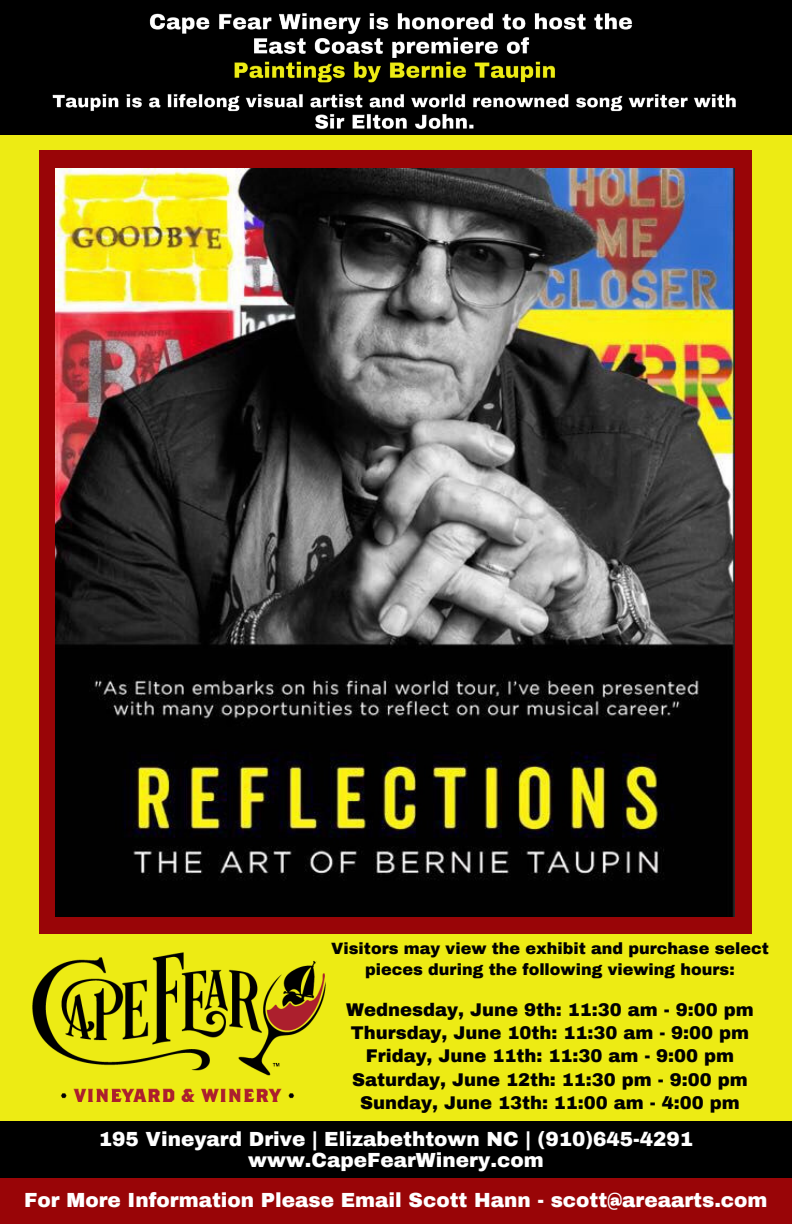
<style>
.page{position:relative;width:792px;height:1224px;background:#edeb14}
.page>*{position:absolute;margin:0;border:0;box-sizing:border-box;transform-origin:0 0}
.t1{font:900 20px "Archivo";color:#fff}
.t2{font:900 18px "Archivo";color:#000}
.t3{font:900 16px/21px "Archivo";color:#000;text-align:center}
</style>
<div class="page">
<img style="left:33px;top:953px;width:292px;height:148px">
<div style="left:0;top:1122px;width:792px;height:102px;background:#000"></div>
<div style="left:0;top:0;width:792px;height:135px;background:#000"></div>
<div style="left:39px;top:150px;width:713px;height:784px;background:#990507"></div>
<img style="left:55px;top:168px;width:680px;height:749px">
<div style="left:0;top:1178px;width:792px;height:46px;background:#990507"></div>
<img style="left:52px;top:13px;width:684px;height:116px">
<p class="t3" style="left:331px;top:938px;width:439px">Visitors may view the exhibit and purchase select pieces during the following viewing hours:</p>
<p class="t2" style="left:346px;top:1000px;width:409px">Wednesday, June 9th: 11:30 am - 9:00 pm</p>
<p class="t2" style="left:351px;top:1023px;width:400px">Thursday, June 10th: 11:30 am - 9:00 pm</p>
<p class="t2" style="left:366px;top:1047px;width:370px">Friday, June 11th: 11:30 am - 9:00 pm</p>
<p class="t2" style="left:352px;top:1070px;width:397px">Saturday, June 12th: 11:30 pm - 9:00 pm</p>
<p class="t2" style="left:360px;top:1093px;width:381px">Sunday, June 13th: 11:00 am - 4:00 pm</p>
<p class="t1" style="left:99px;top:1128px;width:596px">195 Vineyard Drive | Elizabethtown NC | (910)645-4291</p>
<p class="t1" style="left:248px;top:1149px;width:297px">www.CapeFearWinery.com</p>
<p class="t1" style="left:24px;top:1189px;width:745px">For More Information Please Email Scott Hann - scott@areaarts.com</p>
</div>
